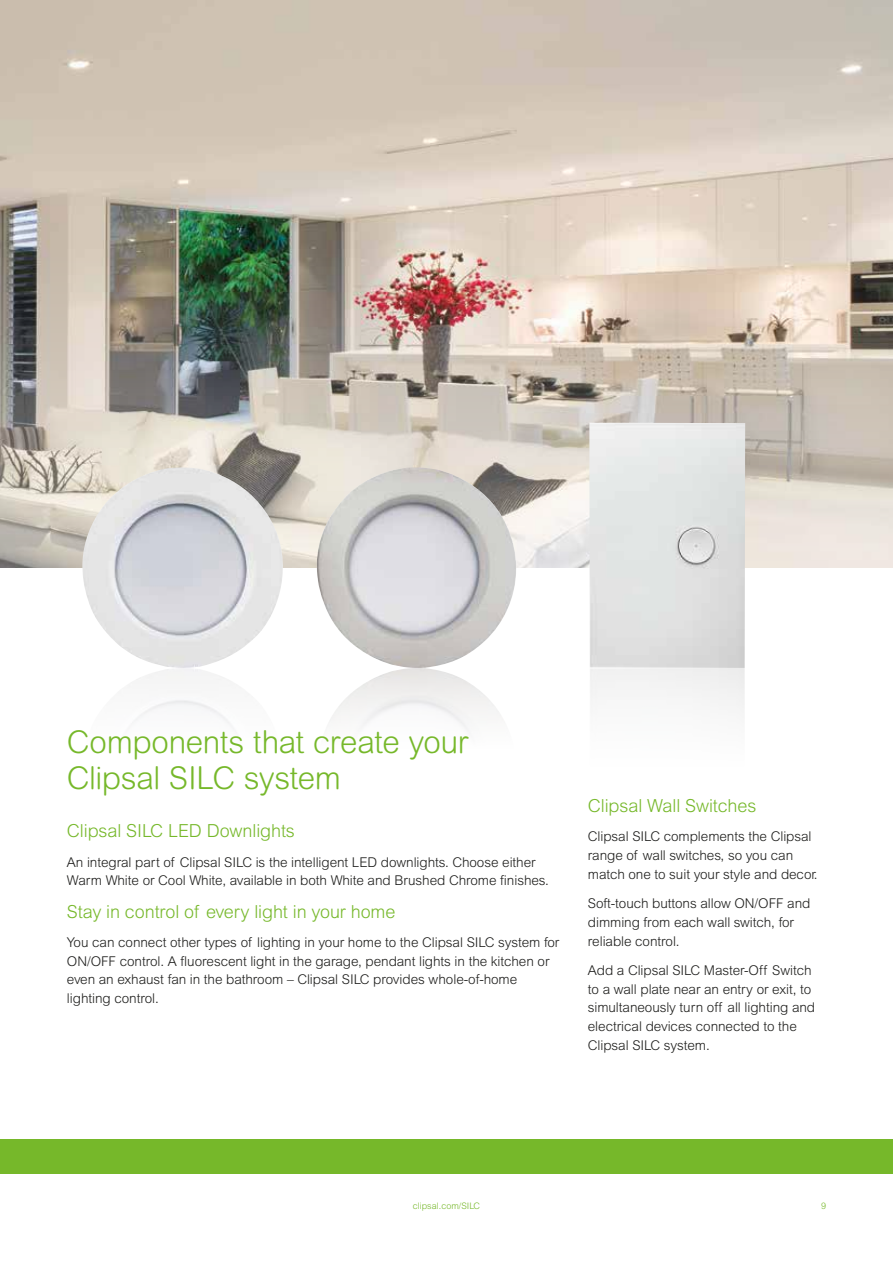
<style>
.page{position:relative;width:893px;height:1263px;background:#fff}
.page>*{position:absolute;margin:0;border:0;box-sizing:border-box;transform-origin:0 0}
.t1{font:300 31.5px/36px "Arial Rounded MT Std";letter-spacing:-.01em;color:#76b82a}
.t2{font:300 18px "Arial MT Std";letter-spacing:-.005em;color:#76b82a}
.t3{font:300 13.5px/18.8px "Arial MT Std";letter-spacing:-.005em;color:#1d1d1b}
.t4{font:300 9px "Arial MT Std";color:#76b82a}
</style>
<div class="page">
<div style="left:0;top:1140px;width:893px;height:34px;background:#76b82a"></div>
<img style="left:0;top:0;width:893px;height:249px">
<img style="left:0;top:249px;width:893px;height:319px">
<img style="left:82px;top:467px;width:202px;height:257px">
<img style="left:317px;top:467px;width:199px;height:264px">
<img style="left:589px;top:423px;width:156px;height:290px">
<h1 class="t1" style="left:67px;top:723px;width:403px">Components that create your<br>Clipsal SILC system</h1>
<h2 class="t2" style="left:67px;top:821px;width:229px">Clipsal SILC LED Downlights</h2>
<p class="t3" style="left:67px;top:852px;width:483px">An integral part of Clipsal SILC is the intelligent LED downlights. Choose either<br>Warm White or Cool White, available in both White and Brushed Chrome finishes.</p>
<h2 class="t2" style="left:67px;top:901px;width:330px">Stay in control of every light in your home</h2>
<p class="t3" style="left:67px;top:933px;width:494px">You can connect other types of lighting in your home to the Clipsal SILC system for ON/OFF control. A fluorescent light in the garage, pendant lights in the kitchen or even an exhaust fan in the bathroom – Clipsal SILC provides whole-of-home lighting control.</p>
<h2 class="t2" style="left:588px;top:795px;width:170px">Clipsal Wall Switches</h2>
<p class="t3" style="left:588px;top:827px;width:231px">Clipsal SILC complements the Clipsal range of wall switches, so you can match one to suit your style and decor.</p>
<p class="t3" style="left:588px;top:894px;width:224px">Soft-touch buttons allow ON/OFF and dimming from each wall switch, for reliable control.</p>
<p class="t3" style="left:588px;top:961px;width:229px">Add a Clipsal SILC Master-Off Switch to a wall plate near an entry or exit, to simultaneously turn off all lighting and electrical devices connected to the Clipsal SILC system.</p>
<p class="t4" style="left:413px;top:1201px;width:68px">clipsal.com/SILC</p>
<p class="t4" style="left:821px;top:1201px;width:7px">9</p>
</div>
